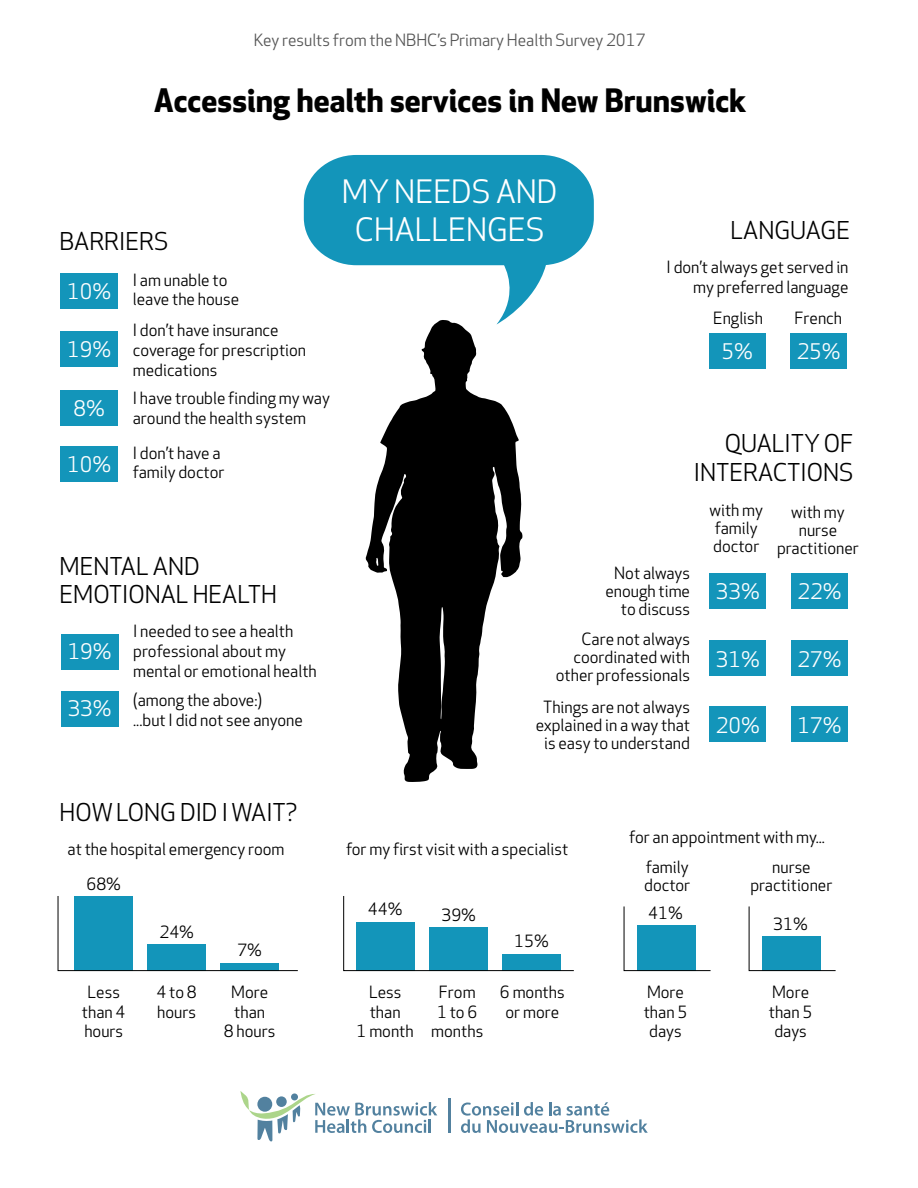
<style>
.page{position:relative;width:918px;height:1188px;background:#fff}
.page>*{position:absolute;margin:0;border:0;box-sizing:border-box;transform-origin:0 0}
.t1{font:700 31.5px "Apex New";color:#000}
.t2{font:31.5px/37.8px "Apex New";color:#fff;text-align:center}
.t3{font:24px/28.8px "Apex New";color:#000}
.t4{font:21px "Apex New";color:#fff}
.t5{font:16.5px/19.5px "Apex New";color:#000;text-align:center}
.t6{font:16.5px "Apex New";color:#555}
</style>
<div class="page">
<svg style="left:461px;top:1102px;width:187px;height:31px"></svg>
<svg style="left:240px;top:1091px;width:197px;height:50px"></svg>
<hr style="left:448px;top:1098px;width:2px;height:35px;background:#52819f">
<div style="left:61px;top:331px;width:57px;height:36px;background:#1395ba"></div>
<div style="left:61px;top:691px;width:57px;height:35px;background:#1395ba"></div>
<div style="left:61px;top:634px;width:57px;height:36px;background:#1395ba"></div>
<div style="left:61px;top:273px;width:57px;height:36px;background:#1395ba"></div>
<div style="left:61px;top:390px;width:57px;height:36px;background:#1395ba"></div>
<div style="left:61px;top:446px;width:57px;height:36px;background:#1395ba"></div>
<div style="left:790px;top:333px;width:57px;height:36px;background:#1395ba"></div>
<div style="left:709px;top:333px;width:57px;height:36px;background:#1395ba"></div>
<svg style="left:304px;top:155px;width:290px;height:165px;fill:#1395ba"></svg>
<svg style="left:57px;top:896px;width:241px;height:75px"></svg>
<svg style="left:343px;top:896px;width:231px;height:75px"></svg>
<svg style="left:623px;top:906px;width:88px;height:65px"></svg>
<svg style="left:748px;top:906px;width:88px;height:65px"></svg>
<svg style="left:366px;top:320px;width:157px;height:462px;fill:#000"></svg>
<div style="left:791px;top:573px;width:57px;height:36px;background:#1395ba"></div>
<div style="left:791px;top:640px;width:57px;height:36px;background:#1395ba"></div>
<div style="left:709px;top:573px;width:57px;height:36px;background:#1395ba"></div>
<div style="left:709px;top:640px;width:57px;height:36px;background:#1395ba"></div>
<div style="left:791px;top:706px;width:57px;height:36px;background:#1395ba"></div>
<div style="left:709px;top:706px;width:57px;height:36px;background:#1395ba"></div>
<p class="t6" style="left:254px;top:30px;width:393px">Key results from the NBHC’s Primary Health Survey 2017</p>
<h1 class="t1" style="left:154px;top:81px;width:594px">Accessing health services in New Brunswick</h1>
<h2 class="t3" style="left:60px;top:228px;width:110px">BARRIERS</h2>
<p class="t4" style="left:67px;top:280px;width:45px">10%</p>
<p class="t4" style="left:67px;top:338px;width:45px">19%</p>
<p class="t5" style="left:133px;top:270px;width:108px;text-align:left">I am unable to leave the house</p>
<p class="t5" style="left:133px;top:321px;width:175px;text-align:left">I don’t have insurance coverage for prescription medications</p>
<p class="t5" style="left:133px;top:389px;width:199px;text-align:left">I have trouble finding my way around the health system</p>
<p class="t4" style="left:74px;top:397px;width:33px">8%</p>
<p class="t5" style="left:67px;top:443px;width:159px;text-align:right">I don’t have a<br><sup>10%</sup> family doctor</p>
<h2 class="t3" style="left:60px;top:552px;width:219px">MENTAL AND<br>EMOTIONAL HEALTH</h2>
<p class="t4" style="left:68px;top:640px;width:45px">19%</p>
<p class="t4" style="left:68px;top:697px;width:45px">33%</p>
<p class="t5" style="left:133px;top:622px;width:185px;text-align:left">I needed to see a health professional about my mental or emotional health</p>
<p class="t5" style="left:133px;top:691px;width:171px;text-align:left">(among the above:)<br>...but I did not see anyone</p>
<h1 class="t2" style="left:342px;top:174px;width:217px">MY NEEDS AND<br>CHALLENGES</h1>
<h2 class="t3" style="left:730px;top:217px;width:121px">LANGUAGE</h2>
<p class="t5" style="left:667px;top:258px;width:183px;text-align:right">I don’t always get served in my preferred language</p>
<p class="t5" style="left:795px;top:309px;width:49px">French</p>
<p class="t5" style="left:713px;top:309px;width:51px">English</p>
<p class="t4" style="left:722px;top:340px;width:33px">5%</p>
<p class="t4" style="left:797px;top:340px;width:45px">25%</p>
<h2 class="t3" style="left:694px;top:430px;width:161px;text-align:right">QUALITY OF<br>INTERACTIONS</h2>
<p class="t5" style="left:605px;top:565px;width:86px;line-height:18px;text-align:right">Not always enough time to discuss</p>
<p class="t5" style="left:710px;top:502px;width:55px;line-height:18px;text-align:left">with my family doctor</p>
<p class="t5" style="left:777px;top:503px;width:83px;line-height:18px">with my nurse practitioner</p>
<p class="t4" style="left:716px;top:580px;width:45px">33%</p>
<p class="t4" style="left:798px;top:580px;width:45px">22%</p>
<p class="t5" style="left:556px;top:631px;width:136px;line-height:18px;text-align:right">Care not always coordinated with other professionals</p>
<p class="t5" style="left:536px;top:699px;width:156px;line-height:18px">Things are not always explained in a way that is easy to understand</p>
<p class="t4" style="left:716px;top:647px;width:45px">31%</p>
<p class="t4" style="left:798px;top:647px;width:45px">27%</p>
<p class="t4" style="left:716px;top:713px;width:45px">20%</p>
<p class="t4" style="left:798px;top:713px;width:45px">17%</p>
<h2 class="t3" style="left:60px;top:799px;width:239px">HOW LONG DID I WAIT?</h2>
<p class="t5" style="left:68px;top:840px;width:218px">at the hospital emergency room</p>
<p class="t5" style="left:86px;top:875px;width:36px">68%</p>
<p class="t5" style="left:159px;top:923px;width:36px">24%</p>
<p class="t5" style="left:237px;top:941px;width:26px">7%</p>
<p class="t5" style="left:82px;top:983px;width:45px">Less than 4 hours</p>
<p class="t5" style="left:157px;top:983px;width:42px;text-align:left">4 to 8 hours</p>
<p class="t5" style="left:224px;top:983px;width:53px">More than<br>8 hours</p>
<p class="t5" style="left:346px;top:840px;width:224px">for my first visit with a specialist</p>
<p class="t5" style="left:368px;top:900px;width:36px">44%</p>
<p class="t5" style="left:357px;top:983px;width:59px">Less than<br>1 month</p>
<p class="t5" style="left:441px;top:906px;width:36px">39%</p>
<p class="t5" style="left:514px;top:932px;width:36px">15%</p>
<p class="t5" style="left:431px;top:983px;width:53px">From<br>1 to 6 months</p>
<p class="t5" style="left:500px;top:983px;width:66px">6 months or more</p>
<p class="t5" style="left:646px;top:823px;width:181px;line-height:30px;text-align:left;text-indent:-17px">for an appointment with my... family</p>
<p class="t5" style="left:644px;top:876px;width:48px">doctor</p>
<p class="t5" style="left:750px;top:859px;width:83px;line-height:18px">nurse practitioner</p>
<p class="t5" style="left:648px;top:904px;width:36px">41%</p>
<p class="t5" style="left:644px;top:983px;width:45px">More than 5 days</p>
<p class="t5" style="left:773px;top:915px;width:36px">31%</p>
<p class="t5" style="left:769px;top:983px;width:45px">More than 5 days</p>
</div>
